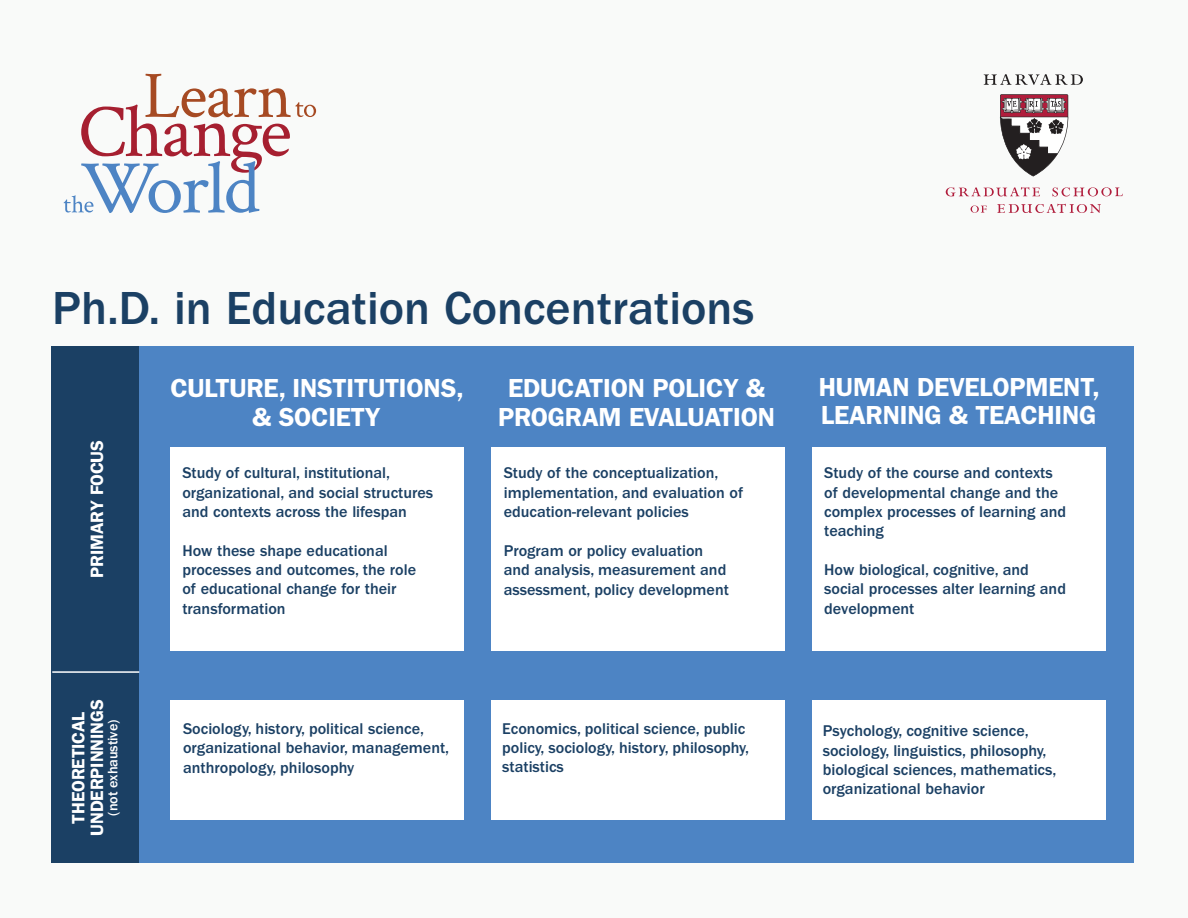
<style>
.page{position:relative;width:1188px;height:918px;background:#fff}
.page>*{position:absolute;margin:0;border:0;box-sizing:border-box;transform-origin:0 0}
.t1{font:500 48px "ITC Franklin Gothic Std";color:#1b4064}
.t2{font:600 26.25px/29.7px "ITC Franklin Gothic Std";letter-spacing:-.01em;color:#fff;text-align:center}
.t3{font:600 18px "ITC Franklin Gothic Std";letter-spacing:-.01em;color:#fff}
.t4{font:500 16.2px/19.4px "ITC Franklin Gothic Std";color:#1b4064}
.t5{font:500 14.25px "ITC Franklin Gothic Std";letter-spacing:-.01em;color:#fff}
</style>
<div class="page">
<div style="left:0;top:0;width:1187px;height:918px;background:#f9faf9"></div>
<div style="left:51px;top:346px;width:89px;height:516px;background:#1b4064"></div>
<svg style="left:64px;top:74px;width:252px;height:139px"></svg>
<div style="left:139px;top:346px;width:995px;height:516px;background:#4d84c4"></div>
<div style="left:170px;top:447px;width:294px;height:203px;background:#fff"></div>
<div style="left:170px;top:700px;width:294px;height:120px;background:#fff"></div>
<div style="left:491px;top:700px;width:294px;height:120px;background:#fff"></div>
<div style="left:812px;top:700px;width:294px;height:120px;background:#fff"></div>
<div style="left:491px;top:447px;width:294px;height:203px;background:#fff"></div>
<div style="left:812px;top:447px;width:294px;height:203px;background:#fff"></div>
<hr style="left:52px;top:671px;width:87px;height:2px;background:#fff">
<svg style="left:946px;top:187px;width:94px;height:9px"></svg>
<svg style="left:1052px;top:187px;width:71px;height:10px"></svg>
<svg style="left:971px;top:205px;width:16px;height:8px"></svg>
<svg style="left:997px;top:204px;width:104px;height:9px"></svg>
<svg style="left:984px;top:74px;width:99px;height:11px"></svg>
<svg style="left:1000px;top:94px;width:69px;height:83px"></svg>
<p class="t1" style="left:52px;top:281px;width:704px">Ph.D. in Education Concentrations</p>
<p class="t3" style="left:86px;top:578px;width:139px;rotate:-90deg">PRIMARY FOCUS</p>
<p class="t3" style="left:68px;top:824px;width:113px;rotate:-90deg">THEORETICAL</p>
<p class="t3" style="left:86px;top:836px;width:138px;rotate:-90deg">UNDERPINNINGS</p>
<p class="t5" style="left:105px;top:816px;width:97px;rotate:-90deg">(not exhaustive)</p>
<p class="t2" style="left:170px;top:373px;width:295px">CULTURE, INSTITUTIONS,</p>
<p class="t2" style="left:253px;top:402px;width:130px">&amp; SOCIETY</p>
<p class="t4" style="left:182px;top:463px;width:252px">Study of cultural, institutional, organizational, and social structures and contexts across the lifespan</p>
<p class="t4" style="left:182px;top:541px;width:235px">How these shape educational processes and outcomes, the role of educational change for their transformation</p>
<p class="t2" style="left:498px;top:373px;width:279px">EDUCATION POLICY &amp;<br>PROGRAM EVALUATION</p>
<p class="t2" style="left:819px;top:373px;width:283px;line-height:27.8px;text-align:left">HUMAN DEVELOPMENT,<br>LEARNING &amp; TEACHING</p>
<p class="t4" style="left:504px;top:463px;width:241px">Study of the conceptualization, implementation, and evaluation of education-relevant policies</p>
<p class="t4" style="left:504px;top:541px;width:227px">Program or policy evaluation and analysis, measurement and assessment, policy development</p>
<p class="t4" style="left:824px;top:463px;width:244px">Study of the course and contexts of developmental change and the complex processes of learning and teaching</p>
<p class="t4" style="left:824px;top:560px;width:243px">How biological, cognitive, and social processes alter learning and development</p>
<p class="t4" style="left:183px;top:719px;width:268px">Sociology, history, political science, organizational behavior, management, anthropology, philosophy</p>
<p class="t4" style="left:502px;top:719px;width:248px">Economics, political science, public policy, sociology, history, philosophy, statistics</p>
<p class="t4" style="left:823px;top:721px;width:208px">Psychology, cognitive science,</p>
<p class="t4" style="left:823px;top:741px;width:235px">sociology, linguistics, philosophy, biological sciences, mathematics, organizational behavior</p>
</div>
